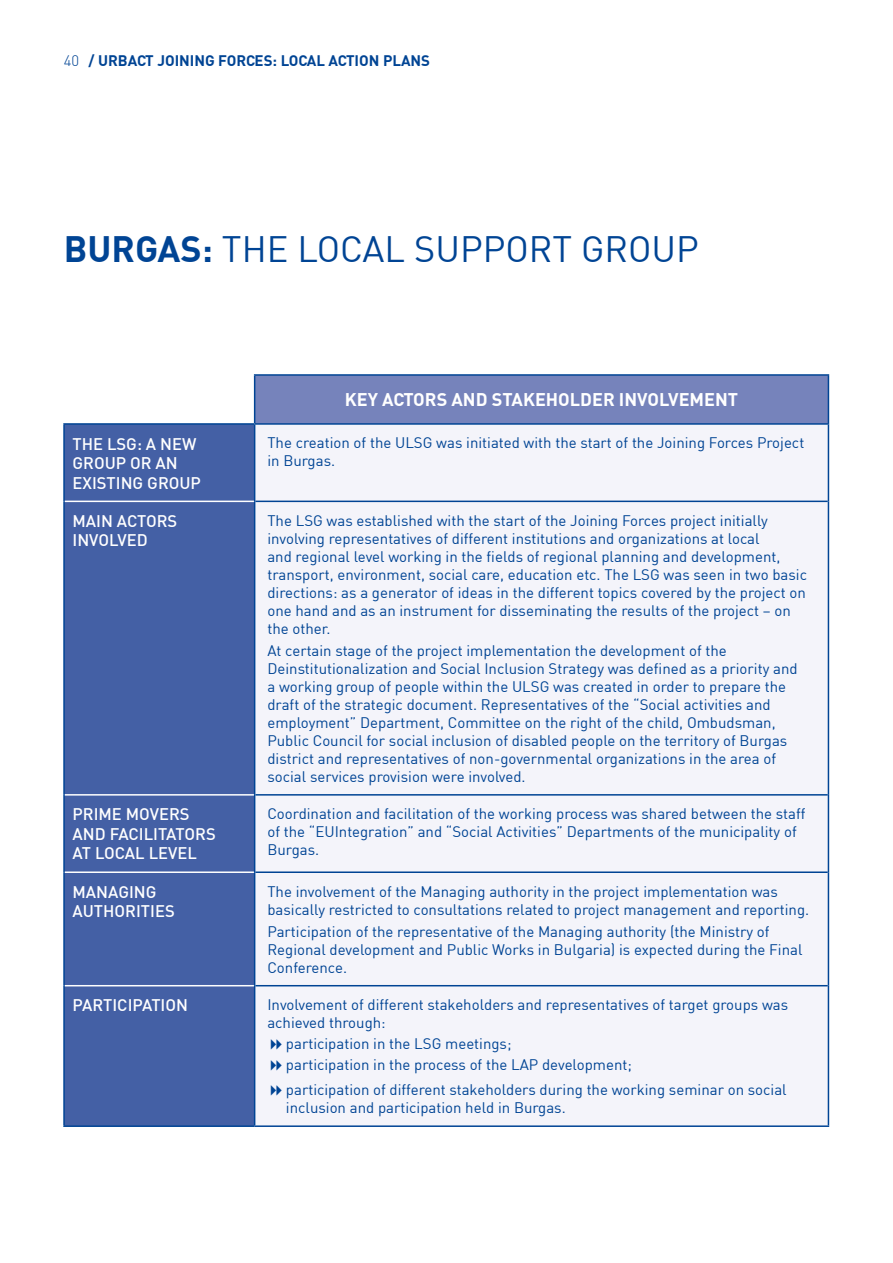
<style>
.page{position:relative;width:893px;height:1263px;background:#fff}
.page>*{position:absolute;margin:0;border:0;box-sizing:border-box;transform-origin:0 0}
.t1{font:36px "DIN";color:#004494}
.t2{font:700 18px "DIN";color:#fff}
.t3{font:500 16.5px/19.5px "DIN";color:#fff}
.t4{font:15px/18px "DIN";color:#004494}
.t5{font:700 15px "DIN";color:#004494}
.s1{font-weight:300}
.s2{font-weight:700}
</style>
<div class="page">
<div style="left:255px;top:375px;width:573px;height:49px;background:#7683bb"></div>
<div style="left:65px;top:425px;width:189px;height:700px;background:#4460a5"></div>
<div style="left:255px;top:425px;width:573px;height:700px;background:#f4f4fa"></div>
<hr style="left:828px;top:425px;width:1px;height:76px;background:#004494">
<hr style="left:828px;top:501px;width:1px;height:294px;background:#004494">
<hr style="left:828px;top:795px;width:1px;height:77px;background:#004494">
<hr style="left:828px;top:872px;width:1px;height:114px;background:#004494">
<hr style="left:828px;top:986px;width:1px;height:139px;background:#004494">
<hr style="left:255px;top:501px;width:573px;height:1px;background:#004494">
<hr style="left:255px;top:794px;width:573px;height:1px;background:#004494">
<hr style="left:255px;top:871px;width:573px;height:2px;background:#004494">
<hr style="left:255px;top:985px;width:573px;height:1px;background:#004494">
<hr style="left:255px;top:1125px;width:574px;height:2px;background:#004494">
<hr style="left:254px;top:374px;width:575px;height:2px;background:#004494">
<hr style="left:254px;top:376px;width:1px;height:47px;background:#004494">
<hr style="left:828px;top:376px;width:1px;height:47px;background:#004494">
<hr style="left:255px;top:423px;width:574px;height:2px;background:#004494">
<hr style="left:63px;top:423px;width:192px;height:2px;background:#004494">
<hr style="left:63px;top:425px;width:2px;height:76px;background:#004494">
<hr style="left:254px;top:425px;width:1px;height:76px;background:#004494">
<hr style="left:63px;top:501px;width:2px;height:294px;background:#004494">
<hr style="left:254px;top:501px;width:1px;height:294px;background:#004494">
<hr style="left:63px;top:795px;width:2px;height:77px;background:#004494">
<hr style="left:254px;top:795px;width:1px;height:77px;background:#004494">
<hr style="left:63px;top:872px;width:2px;height:114px;background:#004494">
<hr style="left:254px;top:872px;width:1px;height:114px;background:#004494">
<hr style="left:63px;top:986px;width:2px;height:139px;background:#004494">
<hr style="left:254px;top:986px;width:1px;height:139px;background:#004494">
<hr style="left:65px;top:501px;width:189px;height:1px;background:#fff">
<hr style="left:65px;top:794px;width:189px;height:1px;background:#fff">
<hr style="left:65px;top:871px;width:189px;height:2px;background:#fff">
<hr style="left:65px;top:985px;width:189px;height:1px;background:#fff">
<hr style="left:63px;top:1125px;width:192px;height:2px;background:#004494">
<svg style="left:271px;top:1039px;width:21px;height:11px"></svg>
<svg style="left:271px;top:1060px;width:21px;height:11px"></svg>
<svg style="left:271px;top:1085px;width:21px;height:11px"></svg>
<p class="t5" style="left:64px;top:50px;width:368px"><span class="s1">40</span> / URBACT JOINING FORCES: LOCAL ACTION PLANS</p>
<h1 class="t1" style="left:64px;top:226px;width:636px"><span class="s2">BURGAS:</span> TH E LOCAL SUPPORT GROUP</h1>
<p class="t2" style="left:345px;top:388px;width:395px">KEY ACTORS AND STAKEHOLDER INVOLVEMENT</p>
<p class="t3" style="left:73px;top:433px;width:128px">THE LSG: A NEW<br>GROUP OR AN<br>EXISTING GROUP</p>
<p class="t4" style="left:267px;top:434px;width:538px">The creation of the ULSG was initiated with the start of the Joining Forces Project in Burgas.</p>
<p class="t3" style="left:73px;top:511px;width:105px">MAIN ACTORS<br>INVOLVED</p>
<p class="t4" style="left:267px;top:511px;width:541px">The LSG was established with the start of the Joining Forces project initially involving representatives of different institutions and organizations at local<br>and regional level working in the fields of regional planning and development, transport, environment, social care, education etc. The LSG was seen in two basic directions: as a generator of ideas in the different topics covered by the project on one hand and as an instrument for disseminating the results of the project – on the other.</p>
<p class="t4" style="left:267px;top:641px;width:532px">At certain stage of the project implementation the development of the Deinstitutionalization and Social Inclusion Strategy was defined as a priority and a working group of people within the ULSG was created in order to prepare the draft of the strategic document. Representatives of the “Social activities and employment” Department, Committee on the right of the child, Ombudsman, Public Council for social inclusion of disabled people on the territory of Burgas district and representatives of non-governmental organizations in the area of social services provision were involved.</p>
<p class="t3" style="left:73px;top:804px;width:143px">PRIME MOVERS<br>AND FACILITATORS<br>AT LOCAL LEVEL</p>
<p class="t4" style="left:267px;top:805px;width:539px">Coordination and facilitation of the working process was shared between the staff of the “EUIntegration” and “Social Activities” Departments of the municipality of<br>Burgas.</p>
<p class="t3" style="left:73px;top:881px;width:102px">MANAGING<br>AUTHORITIES</p>
<p class="t4" style="left:267px;top:882px;width:543px">The involvement of the Managing authority in the project implementation was basically restricted to consultations related to project management and reporting.</p>
<p class="t4" style="left:267px;top:922px;width:537px">Participation of the representative of the Managing authority (the Ministry of<br>Regional development and Public Works in Bulgaria) is expected during the Final<br>Conference.</p>
<p class="t3" style="left:73px;top:995px;width:117px">PARTICIPATION</p>
<p class="t4" style="left:267px;top:995px;width:522px">Involvement of different stakeholders and representatives of target groups was achieved through:</p>
<p class="t4" style="left:286px;top:1033px;width:347px;line-height:21px">participation in the LSG meetings;<br>participation in the process of the LAP development;</p>
<p class="t4" style="left:286px;top:1081px;width:502px">participation of different stakeholders during the working seminar on social inclusion and participation held in Burgas.</p>
</div>
